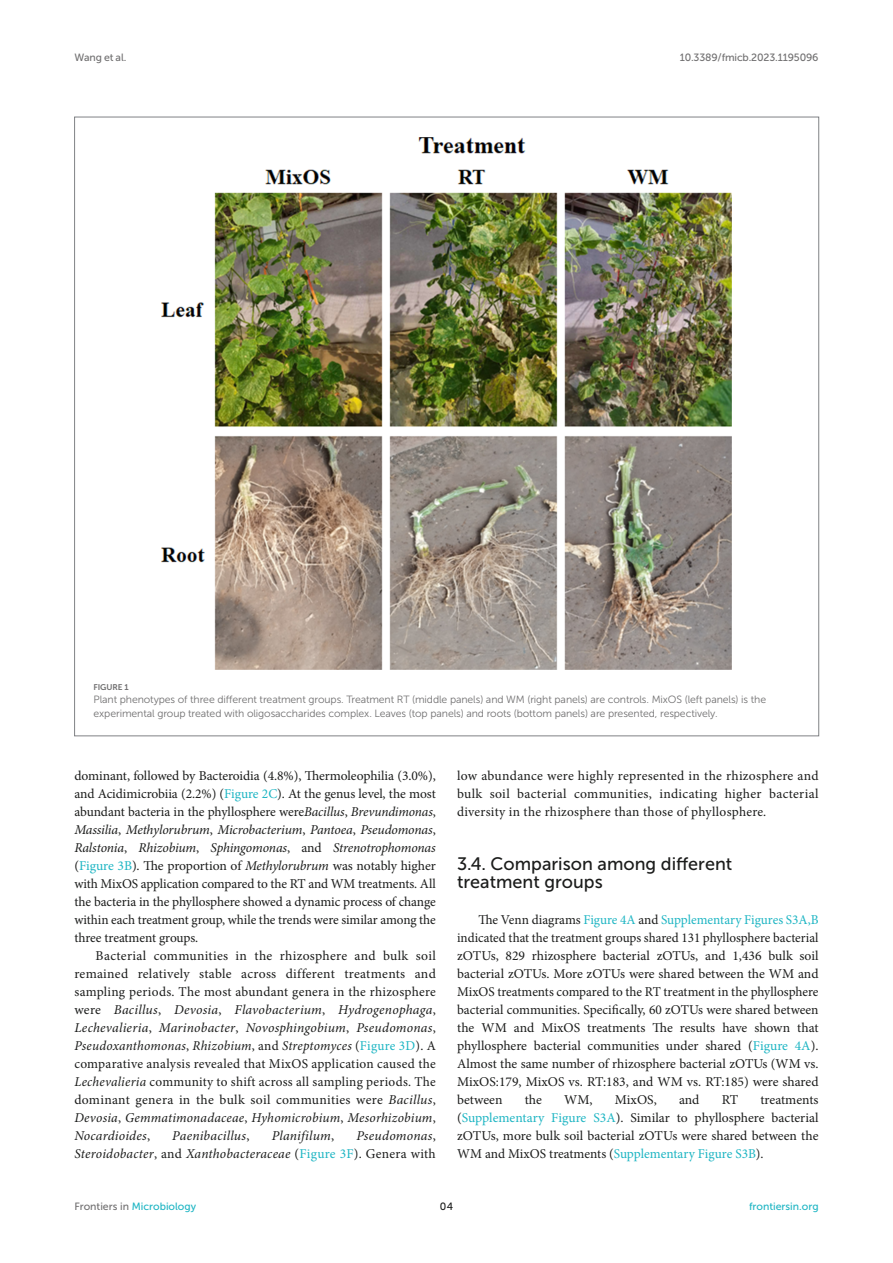
<style>
.page{position:relative;width:893px;height:1263px;background:#fff}
.page>*{position:absolute;margin:0;border:0;box-sizing:border-box;transform-origin:0 0}
.HEAD_2{font:18px/18px "Museo Sans 500";color:#1b1c1b}
.TEXT_FLUSH{font:13.5px/18px "Minion Pro";letter-spacing:-.005em;color:#1b1c1b;text-align:justify}
.TEXT{font:13.5px/18px "Minion Pro";letter-spacing:.02em;color:#1b1c1b;text-align:justify}
.TEXT-2{font:italic 13.5px/18px "Minion Pro";letter-spacing:.015em;color:#1b1c1b;text-align:right}
.FIG_LEG{font:10.5px/13.5px "Museo Sans 300";letter-spacing:-.01em;color:#706f70}
.t1{font:10.5px "Museo Sans 500";color:#1db5c3}
.t2{font:10.5px "Museo Sans 500";letter-spacing:-.015em;color:#706f70}
.t3{font:10.5px "Museo Sans 500";color:#1b1c1b}
.FIG_HD{font:8.25px "Museo Sans 700";letter-spacing:-.01em;color:#706f70}
.s1{color:#1db5c3}
.s2{font-style:italic}
.s3{font-style:normal}
.s4{font-style:normal;color:#1db5c3}
.s5{color:#706f70}
</style>
<div class="page">
<img style="left:161px;top:137px;width:571px;height:533px">
<p class="t2" style="left:74px;top:51px;width:53px">Wang et al.</p>
<p class="t2" style="left:680px;top:51px;width:140px">10.3389/fmicb.2023.1195096</p>
<p class="FIG_HD" style="left:94px;top:682px;width:37px">FIGURE 1</p>
<p class="FIG_LEG" style="left:94px;top:693px;width:674px">Plant phenotypes of three different treatment groups. Treatment RT (middle panels) and WM (right panels) are controls. MixOS (left panels) is the experimental group treated with oligosaccharides complex. Leaves (top panels) and roots (bottom panels) are presented, respectively.</p>
<p class="TEXT_FLUSH" style="left:74px;top:767px;width:363px">dominant, followed by Bacteroidia (4.8%), Thermoleophilia (3.0%), and Acidimicrobiia (2.2%) (<span class="s1">Figure 2C</span>). At the genus level, the most abundant bacteria in the phyllosphere were<span class="s2">Bacillus</span>, <span class="s2">Brevundimonas</span>, <span class="s2">Massilia</span>, <span class="s2">Methylorubrum</span>, <span class="s2">Microbacterium</span>, <span class="s2">Pantoea</span>, <span class="s2">Pseudomonas</span>, <span class="s2">Ralstonia</span>, <span class="s2">Rhizobium</span>, <span class="s2">Sphingomonas</span>, and <span class="s2">Strenotrophomonas </span>(<span class="s1">Figure 3B</span>). The proportion of <span class="s2">Methylorubrum</span> was notably higher with MixOS application compared to the RT and WM treatments. All the bacteria in the phyllosphere showed a dynamic process of change within each treatment group, while the trends were similar among the three treatment groups.</p>
<p class="TEXT" style="left:74px;top:947px;width:363px;text-indent:21px">Bacterial communities in the rhizosphere and bulk soil remained relatively stable across different treatments and sampling periods. The most abundant genera in the rhizosphere were <span class="s2">Bacillus</span>, <span class="s2">Devosia</span>, <span class="s2">Flavobacterium</span>, <span class="s2">Hydrogenophaga</span>, <span class="s2">Lechevalieria</span>, <span class="s2">Marinobacter</span>, <span class="s2">Novosphingobium</span>, <span class="s2">Pseudomonas</span>, <span class="s2">Pseudoxanthomonas</span>, <span class="s2">Rhizobium</span>, and <span class="s2">Streptomyces</span> (<span class="s1">Figure 3D</span>). A comparative analysis revealed that MixOS application caused the <span class="s2">Lechevalieria</span> community to shift across all sampling periods. The dominant genera in the bulk soil communities were <span class="s2">Bacillus</span>, <span class="s2">Devosia</span>, <span class="s2">Gemmatimonadaceae</span>, <span class="s2">Hyhomicrobium</span>, <span class="s2">Mesorhizobium</span>, <span class="s2">Nocardioides</span>,</p>
<p class="TEXT-2" style="left:74px;top:1127px;width:363px">Pseudomonas<span class="s3">,<br></span>Steroidobacter<span class="s3">, and</span> Xanthobacteraceae <span class="s3">(</span><span class="s4">Figure 3F</span><span class="s3">). Genera with</span></p>
<p class="TEXT-2" style="left:172px;top:1127px;width:79px">Paenibacillus<span class="s3">,</span></p>
<p class="TEXT-2" style="left:272px;top:1127px;width:64px">Planifilum<span class="s3">,</span></p>
<p class="TEXT" style="left:457px;top:767px;width:363px">low abundance were highly represented in the rhizosphere and bulk soil bacterial communities, indicating higher bacterial diversity in the rhizosphere than those of phyllosphere.</p>
<p class="HEAD_2" style="left:457px;top:855px;width:277px">3.4. Comparison among different treatment groups</p>
<p class="TEXT_FLUSH" style="left:457px;top:911px;width:363px;text-indent:21px">The Venn diagrams <span class="s1">Figure 4A</span> and <span class="s1">Supplementary Figures S3A,B </span>indicated that the treatment groups shared 131 phyllosphere bacterial zOTUs, 829 rhizosphere bacterial zOTUs, and 1,436 bulk soil bacterial zOTUs. More zOTUs were shared between the WM and MixOS treatments compared to the RT treatment in the phyllosphere bacterial communities. Specifically, 60 zOTUs were shared between the WM and MixOS treatments The results have shown that phyllosphere bacterial communities under shared (<span class="s1">Figure 4A</span>).<br>Almost the same number of rhizosphere bacterial zOTUs (WM vs.<br>MixOS:179, MixOS vs. RT:183, and WM vs. RT:185) were shared between</p>
<p class="TEXT_FLUSH" style="left:525px;top:1091px;width:19px">the</p>
<p class="TEXT_FLUSH" style="left:564px;top:1091px;width:30px">WM,</p>
<p class="TEXT_FLUSH" style="left:615px;top:1091px;width:43px">MixOS,</p>
<p class="TEXT_FLUSH" style="left:679px;top:1091px;width:22px">and</p>
<p class="TEXT_FLUSH" style="left:722px;top:1091px;width:18px">RT</p>
<p class="TEXT_FLUSH" style="left:457px;top:1091px;width:363px;text-indent:303px">treatments (<span class="s1">Supplementary Figure S3A</span>). Similar to phyllosphere bacterial zOTUs, more bulk soil bacterial zOTUs were shared between the WM and MixOS treatments (<span class="s1">Supplementary Figure S3B</span>).</p>
<p class="t1" style="left:74px;top:1200px;width:123px"><span class="s5">Frontiers in</span> Microbiology</p>
<p class="t3" style="left:440px;top:1200px;width:15px">04</p>
<p class="t1" style="left:749px;top:1200px;width:71px">frontiersin.org</p>
</div>
